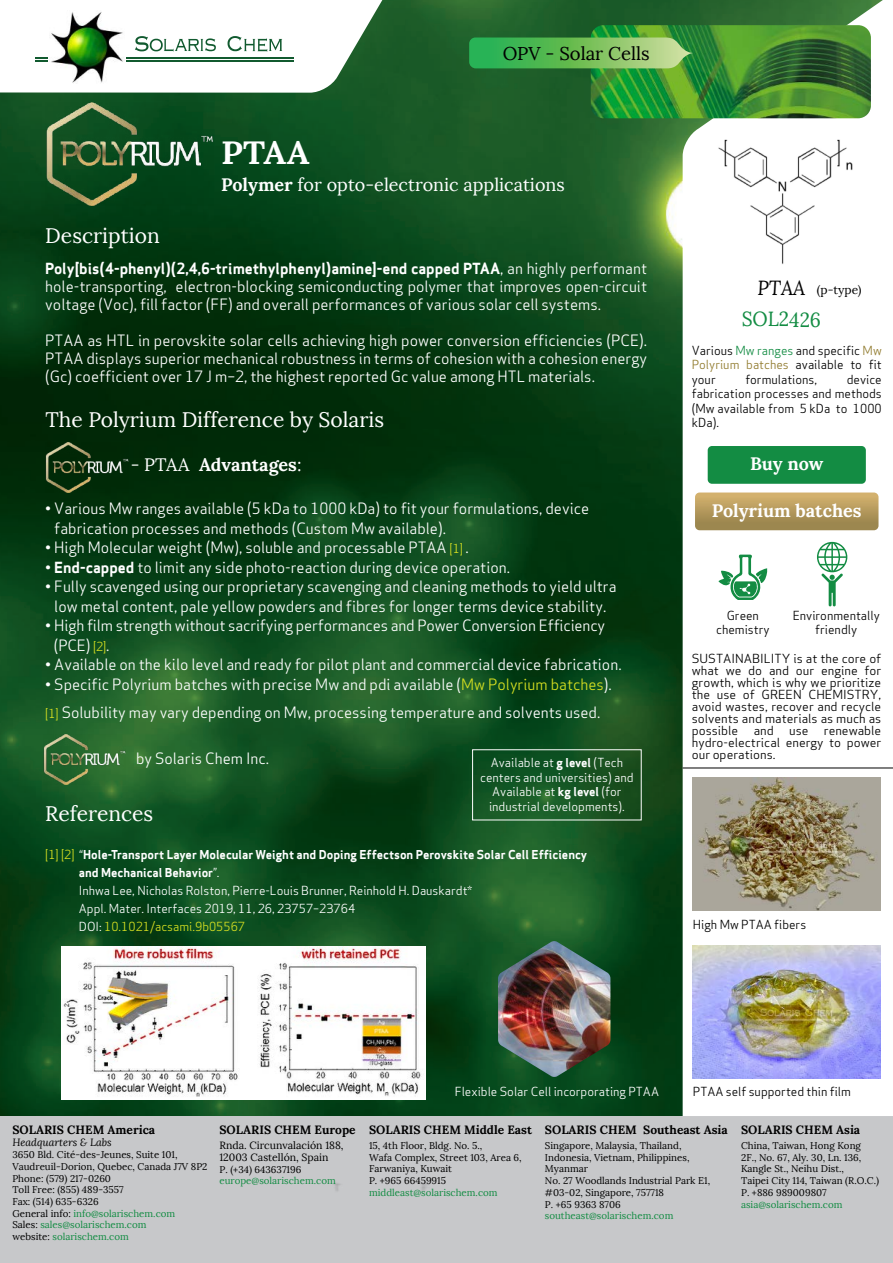
<style>
.page{position:relative;width:893px;height:1263px;background:#fff}
.page>*{position:absolute;margin:0;border:0;box-sizing:border-box;transform-origin:0 0}
.t1{font:700 32.1px "Lora";color:#fff;scale:1.06 1}
.t2{font:21px "Lora";color:#fff}
.t3{font:20.4px "Lora";letter-spacing:-.005em;color:#138c43;scale:.94 1}
.t4{font:italic 20.4px "Lora";color:#000;scale:.94 1}
.t5{font:18.45px "Lora";color:#000001}
.t6{font:18px "Lora";color:#fff}
.t7{font:700 18px "Lora";color:#fff}
.t8{font:15px/18px "Apex Sans";color:#fff}
.t9{font:15px "Apex Sans Bold T";color:#fff}
.t10{font:12px/12px "Apex Sans";color:#000;text-align:justify}
.t11{font:12px/14.4px "Apex Sans";color:#fff}
.t12{font:12px/18px "Apex Sans Bold T";color:#fff}
.t13{font:700 12px "Lora";color:#000}
.t14{font:12px "Lora";color:#000}
.t15{font:10.5px/12.3px "Lora";color:#000}
.t16{font:italic 10.5px "Lora";color:#000}
.t17{font:9.75px/11.7px "Lora";color:#000}
.t18{font:9.75px/11.7px "Lora";color:#138c43}
.s1{font-weight:700}
.s2{font-family:"Apex Sans"}
.s3{font-weight:400}
.s4{font-size:12px;color:#d6df21}
.s5{font-family:"Apex Sans Bold T"}
.s6{color:#d6df21}
.s7{font-family:"Apex Sans";color:#d6df21}
.s8{color:#138c43}
.s9{color:#917b2e}
.s10{font-style:inherit}
.s11{color:#000}
</style>
<div class="page">
<img style="left:0;top:0;width:683px;height:1116px">
<div style="left:0;top:1116px;width:893px;height:147px;background:#c7c8ca"></div>
<img style="left:498px;top:941px;width:112px;height:136px">
<svg style="left:683px;top:0;width:210px;height:1079px"></svg>
<img style="left:713px;top:122px;width:148px;height:158px">
<svg style="left:334px;top:1183px;width:6px;height:8px"></svg>
<svg style="left:421px;top:1183px;width:7px;height:8px"></svg>
<img style="left:45px;top:103px;width:169px;height:102px">
<img style="left:693px;top:778px;width:188px;height:132px">
<img style="left:693px;top:946px;width:188px;height:132px">
<img style="left:61px;top:947px;width:364px;height:152px">
<img style="left:591px;top:25px;width:280px;height:93px">
<svg style="left:469px;top:37px;width:224px;height:31px"></svg>
<img style="left:43px;top:735px;width:83px;height:50px">
<svg style="left:817px;top:542px;width:30px;height:64px"></svg>
<svg style="left:718px;top:555px;width:49px;height:45px"></svg>
<div style="left:708px;top:446px;width:158px;height:38px;background:#138c43;border-radius:4px"></div>
<svg style="left:695px;top:492px;width:183px;height:38px"></svg>
<svg style="left:0;top:0;width:391px;height:93px"></svg>
<img style="left:49px;top:10px;width:75px;height:73px">
<hr style="left:683px;top:768px;width:210px;height:1px;background:#000">
<img style="left:46px;top:442px;width:82px;height:50px">
<h1 class="t1" style="left:221px;top:132px;width:85px">PTAA</h1>
<p class="t5" style="left:503px;top:42px;width:149px">OPV - Solar Cells</p>
<h2 class="t2" style="left:45px;top:223px;width:116px">Description</h2>
<p class="t6" style="left:221px;top:174px;width:345px"><span class="s1">Polymer</span> for opto-electronic applications</p>
<p class="t9" style="left:45px;top:259px;width:603px">Poly[bis(4-phenyl)(2,4,6-trimethylphenyl)amine]-end capped PTAA<span class="s2">, an highly performant</span></p>
<p class="t8" style="left:45px;top:276px;width:603px">hole-transporting, electron-blocking semiconducting polymer that improves open-circuit voltage (Voc), fill factor (FF) and overall performances of various solar cell systems.</p>
<p class="t8" style="left:45px;top:330px;width:603px;text-align:justify">PTAA as HTL in perovskite solar cells achieving high power conversion efficiencies (PCE).<br>PTAA displays superior mechanical robustness in terms of cohesion with a cohesion energy (Gc) coefficient over 17 J m−2, the highest reported Gc value among HTL materials.</p>
<h2 class="t2" style="left:45px;top:407px;width:340px">The Polyrium Difference by Solaris</h2>
<p class="t7" style="left:131px;top:453px;width:172px"><span class="s3">- PTAA</span> Advantages<span class="s3">:</span></p>
<p class="t8" style="left:54px;top:498px;width:536px;line-height:19.5px;text-indent:-9px">• Various Mw ranges available (5 kDa to 1000 kDa) to fit your formulations, device fabrication processes and methods (Custom Mw available).</p>
<p class="t8" style="left:45px;top:537px;width:425px">• High Molecular weight (Mw), soluble and processable PTAA <span class="s4">[1]</span> .</p>
<p class="t8" style="left:45px;top:557px;width:466px">• <span class="s5">End-capped</span> to limit any side photo-reaction during device operation.</p>
<p class="t8" style="left:45px;top:576px;width:573px;line-height:19.5px;text-align:center">• Fully scavenged using our proprietary scavenging and cleaning methods to yield ultra low metal content, pale yellow powders and fibres for longer terms device stability.</p>
<p class="t8" style="left:54px;top:615px;width:553px;line-height:19.5px;text-indent:-9px">• High film strength without sacrifying performances and Power Conversion Efficiency (PCE) <span class="s4">[2]</span>.</p>
<p class="t8" style="left:45px;top:654px;width:578px">• Available on the kilo level and ready for pilot plant and commercial device fabrication.</p>
<p class="t8" style="left:45px;top:669px;width:568px;line-height:28.5px">• Specific Polyrium batches with precise Mw and pdi available (<span class="s6">Mw Polyrium batches</span>). <span class="s4">[1]</span> Solubility may vary depending on Mw, processing temperature and solvents used.</p>
<p class="t8" style="left:136px;top:748px;width:135px">by Solaris Chem Inc.</p>
<p class="t11" style="left:480px;top:754px;width:155px;text-align:center">Available at <span class="s5">g level</span> (Tech centers and universities) and<br>Available at <span class="s5">kg level</span> (for industrial developments).</p>
<h2 class="t2" style="left:45px;top:801px;width:110px">References</h2>
<p class="t12" style="left:79px;top:846px;width:510px;text-indent:-34px"><span class="s7">[1] [2]</span> <span class="s2">“</span>Hole-Transport Layer Molecular Weight and Doping Effectson Perovskite Solar Cell Efficiency and Mechanical Behavior<span class="s2">”.</span></p>
<p class="t11" style="left:79px;top:881px;width:395px;line-height:18px">Inhwa Lee, Nicholas Rolston, Pierre-Louis Brunner, Reinhold H. Dauskardt*<br>Appl. Mater. Interfaces 2019, 11, 26, 23757–23764<br>DOI: <span class="s6">10.1021/acsami.9b05567</span></p>
<h3 class="t4" style="left:757px;top:275px;width:52px">PTAA</h3>
<h3 class="t3" style="left:742px;top:307px;width:86px">SOL2426</h3>
<p class="t14" style="left:817px;top:282px;width:46px">(p-type)</p>
<p class="t10" style="left:692px;top:342px;width:191px;line-height:14.4px">Various <span class="s8">Mw ranges</span> and specific <span class="s9">Mw Polyrium batches</span> available to fit your</p>
<p class="t10" style="left:745px;top:372px;width:73px">formulations,</p>
<p class="t10" style="left:692px;top:371px;width:191px;line-height:14.4px;text-indent:155px">device fabrication processes and methods (Mw available from 5 kDa to 1000 kDa).</p>
<p class="t7" style="left:750px;top:452px;width:75px">Buy now</p>
<p class="t7" style="left:712px;top:499px;width:151px">Polyrium batches</p>
<p class="t10" style="left:716px;top:607px;width:55px;line-height:14.4px;text-align:center">Green chemistry</p>
<p class="t10" style="left:793px;top:607px;width:89px;line-height:14.4px;text-align:center">Environmentally friendly</p>
<p class="t10" style="left:692px;top:652px;width:191px">SUSTAINABILITY is at the core of what we do and our engine for growth, which is why we prioritize the use of GREEN CHEMISTRY, avoid wastes, recover and recycle solvents and materials as much as possible</p>
<p class="t10" style="left:692px;top:724px;width:191px;text-indent:132px">renewable hydro-electrical energy to power our operations.</p>
<p class="t10" style="left:754px;top:724px;width:22px">and</p>
<p class="t10" style="left:789px;top:724px;width:21px">use</p>
<p class="t10" style="left:693px;top:917px;width:115px">High Mw PTAA fibers</p>
<p class="t11" style="left:455px;top:1083px;width:206px">Flexible Solar Cell incorporating PTAA</p>
<p class="t10" style="left:693px;top:1084px;width:159px">PTAA self supported thin film</p>
<p class="t13" style="left:12px;top:1122px;width:144px">SOLARIS CHEM America</p>
<p class="t16" style="left:12px;top:1136px;width:101px">Headquarters &amp; Labs</p>
<p class="t17" style="left:12px;top:1149px;width:197px">3650 Bld. Cité-des-Jeunes, Suite 101,<br>Vaudreuil-Dorion, Quebec, Canada J7V 8P2<br>Phone: <span class="s10">(579) 217-0260<br>Toll Free: (855) 489-3557</span></p>
<p class="t18" style="left:12px;top:1196px;width:164px"><span class="s11">Fax: (514) 635-6326<br>General info:</span> info@solarischem.com<br><span class="s11">Sales:</span> sales@solarischem.com <span class="s11">website:</span> <span class="s10">solarischem.com</span></p>
<p class="t13" style="left:219px;top:1122px;width:138px">SOLARIS CHEM Europe</p>
<p class="t15" style="left:219px;top:1139px;width:126px">Rnda. Circunvalación 188,<br>12003 Castellón, Spain</p>
<p class="t17" style="left:219px;top:1164px;width:83px">P. (+34) 643637196</p>
<p class="t18" style="left:219px;top:1175px;width:118px">europe@solarischem.com</p>
<p class="t13" style="left:369px;top:1122px;width:164px">SOLARIS CHEM Middle East</p>
<p class="t17" style="left:369px;top:1140px;width:154px">15, 4th Floor, Bldg. No. 5.,<br>Wafa Complex, Street 103, Area 6,<br>Farwaniya, Kuwait<br>P. +965 66459915</p>
<p class="t18" style="left:369px;top:1186px;width:130px">middleast@solarischem.com</p>
<p class="t13" style="left:545px;top:1122px;width:184px">SOLARIS CHEM Southeast Asia</p>
<p class="t17" style="left:545px;top:1140px;width:167px">Singapore, Malaysia, Thailand,<br>Indonesia, Vietnam, Philippines,<br>Myanmar<br>No. 27 Woodlands Industrial Park E1, #03-02, Singapore, 757718<br>P. +65 9363 8706</p>
<p class="t18" style="left:545px;top:1210px;width:130px">southeast@solarischem.com</p>
<p class="t13" style="left:741px;top:1122px;width:121px">SOLARIS CHEM Asia</p>
<p class="t17" style="left:741px;top:1140px;width:140px">China, Taiwan, Hong Kong<br>2F., No. 67, Aly. 30, Ln. 136,<br>Kangle St., Neihu Dist.,<br>Taipei City 114, Taiwan (R.O.C.)<br>P. +886 989009807</p>
<p class="t18" style="left:741px;top:1198px;width:103px">asia@solarischem.com</p>
</div>
